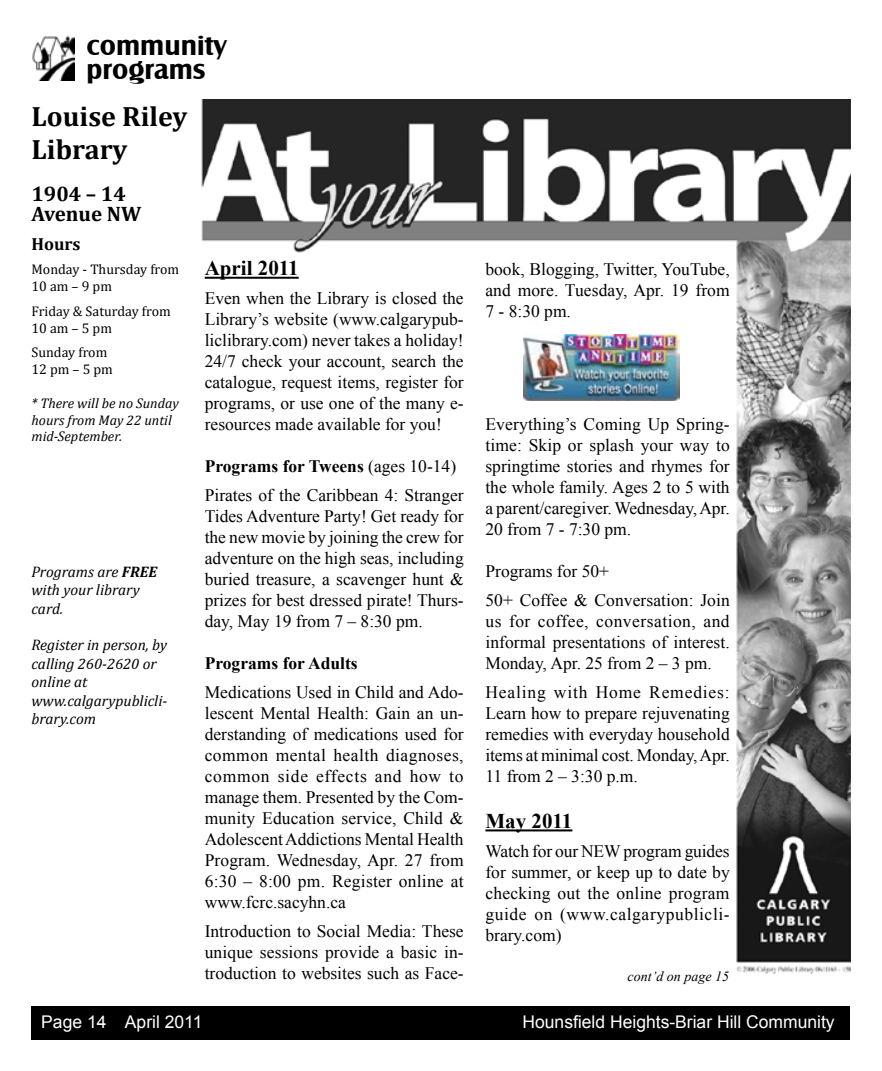
<style>
.page{position:relative;width:882px;height:1071px;background:#fff}
.page>*{position:absolute;margin:0;border:0;box-sizing:border-box;transform-origin:0 0}
.t1{font:700 28px/33.6px "Cambria";color:#000}
.t2{font:700 28px/24.5px "Castle T";color:#000}
.t3{font:700 21px "Times New Roman";color:#000}
.t4{font:700 21px/19.6px "Cambria";color:#000}
.t5{font:17.5px/21px "Times New Roman";color:#000;text-align:justify}
.t6{font:17.5px "Arial";color:#fff}
.t7{font:700 17.5px "Times New Roman";color:#000}
.t8{font:700 17.5px "Cambria";color:#000}
.t9{font:italic 15.4px/18.4px "Cambria";color:#000}
.t10{font:14px/16.8px "Cambria";color:#000}
.t11{font:italic 14px/16.8px "Cambria";color:#000}
.t12{font:italic 14px "Times New Roman";color:#000}
.s1{font-weight:700}
</style>
<div class="page">
<div style="left:32px;top:1006px;width:818px;height:34px;background:#000"></div>
<img style="left:32px;top:35px;width:43px;height:45px">
<img style="left:201px;top:99px;width:649px;height:875px">
<img style="left:523px;top:334px;width:157px;height:67px">
<hr style="left:205px;top:277px;width:94px;height:2px;background:#000">
<hr style="left:485px;top:829px;width:87px;height:2px;background:#000">
<h1 class="t2" style="left:87px;top:33px;width:142px">community programs</h1>
<h1 class="t1" style="left:32px;top:99px;width:157px">Louise Riley<br>Library</h1>
<p class="t4" style="left:32px;top:184px;width:111px">1904 – 14<br>Avenue NW</p>
<p class="t8" style="left:32px;top:233px;width:51px">Hours</p>
<p class="t10" style="left:32px;top:261px;width:149px">Monday - Thursday from<br>10 am – 9 pm</p>
<p class="t10" style="left:32px;top:303px;width:141px">Friday &amp; Saturday from<br>10 am – 5 pm</p>
<p class="t10" style="left:32px;top:344px;width:83px">Sunday from<br>12 pm – 5 pm</p>
<p class="t11" style="left:32px;top:394px;width:149px">* There will be no Sunday hours from May 22 until mid-September.</p>
<p class="t9" style="left:32px;top:562px;width:127px">Programs are <span class="s1">FREE </span>with your library card.</p>
<p class="t9" style="left:32px;top:636px;width:137px">Register in person, by calling 260-2620 or online at www.calgarypublicli&shy;brary.com</p>
<p class="t3" style="left:205px;top:254px;width:95px">April 2011</p>
<p class="t5" style="left:205px;top:288px;width:261px">Even when the Library is closed the Library’s website (www.calgarypub&shy;liclibrary.com) never takes a holiday!<br>24/7 check your account, search the catalogue, request items, register for programs, or use one of the many e&shy;resources made available for you!</p>
<p class="t5" style="left:205px;top:452px;width:261px;line-height:28.9px"><span class="s1">Programs for Tweens</span> (ages 10-14)<br>Pirates of the Caribbean 4: Stranger</p>
<p class="t5" style="left:205px;top:506px;width:261px">Tides Adventure Party! Get ready for the new movie by joining the crew for adventure on the high seas, including buried treasure, a scavenger hunt &amp; prizes for best dressed pirate! Thurs&shy;day, May 19 from 7 – 8:30 pm.</p>
<p class="t7" style="left:205px;top:651px;width:154px">Programs for Adults</p>
<p class="t5" style="left:205px;top:681px;width:261px">Medications Used in Child and Ado&shy;lescent Mental Health: Gain an un&shy;derstanding of medications used for common mental health diagnoses, common side effects and how to manage them. Presented by the Com&shy;munity Education service, Child &amp; Adolescent Addictions Mental Health Program. Wednesday, Apr. 27 from 6:30 – 8:00 pm. Register online at www.fcrc.sacyhn.ca</p>
<p class="t5" style="left:205px;top:920px;width:261px">Introduction to Social Media: These unique sessions provide a basic in&shy;troduction to websites such as Face-</p>
<p class="t5" style="left:485px;top:259px;width:246px">book, Blogging, Twitter, YouTube, and more. Tuesday, Apr. 19 from 7 - 8:30 pm.</p>
<p class="t5" style="left:485px;top:414px;width:246px">Everything’s Coming Up Spring&shy;time: Skip or splash your way to springtime stories and rhymes for the whole family. Ages 2 to 5 with a parent/caregiver. Wednesday, Apr.<br>20 from 7 - 7:30 pm.</p>
<p class="t5" style="left:485px;top:557px;width:246px;line-height:28.9px">Programs for 50+<br>50+ Coffee &amp; Conversation: Join</p>
<p class="t5" style="left:485px;top:610px;width:246px">us for coffee, conversation, and informal presentations of interest.<br>Monday, Apr. 25 from 2 – 3 pm.</p>
<p class="t5" style="left:485px;top:681px;width:246px">Healing with Home Remedies:<br>Learn how to prepare rejuvenating remedies with everyday household items at minimal cost. Monday, Apr.<br>11 from 2 – 3:30 p.m.</p>
<p class="t3" style="left:485px;top:807px;width:88px">May 2011</p>
<p class="t5" style="left:485px;top:840px;width:246px">Watch for our NEW program guides for summer, or keep up to date by checking out the online program guide on (www.calgarypublicli&shy;brary.com)</p>
<p class="t12" style="left:628px;top:966px;width:103px">cont’d on page 15</p>
<p class="t6" style="left:41px;top:1010px;width:163px">Page 14 April 2011</p>
<p class="t6" style="left:523px;top:1010px;width:314px">Hounsfield Heights-Briar Hill Community</p>
</div>
